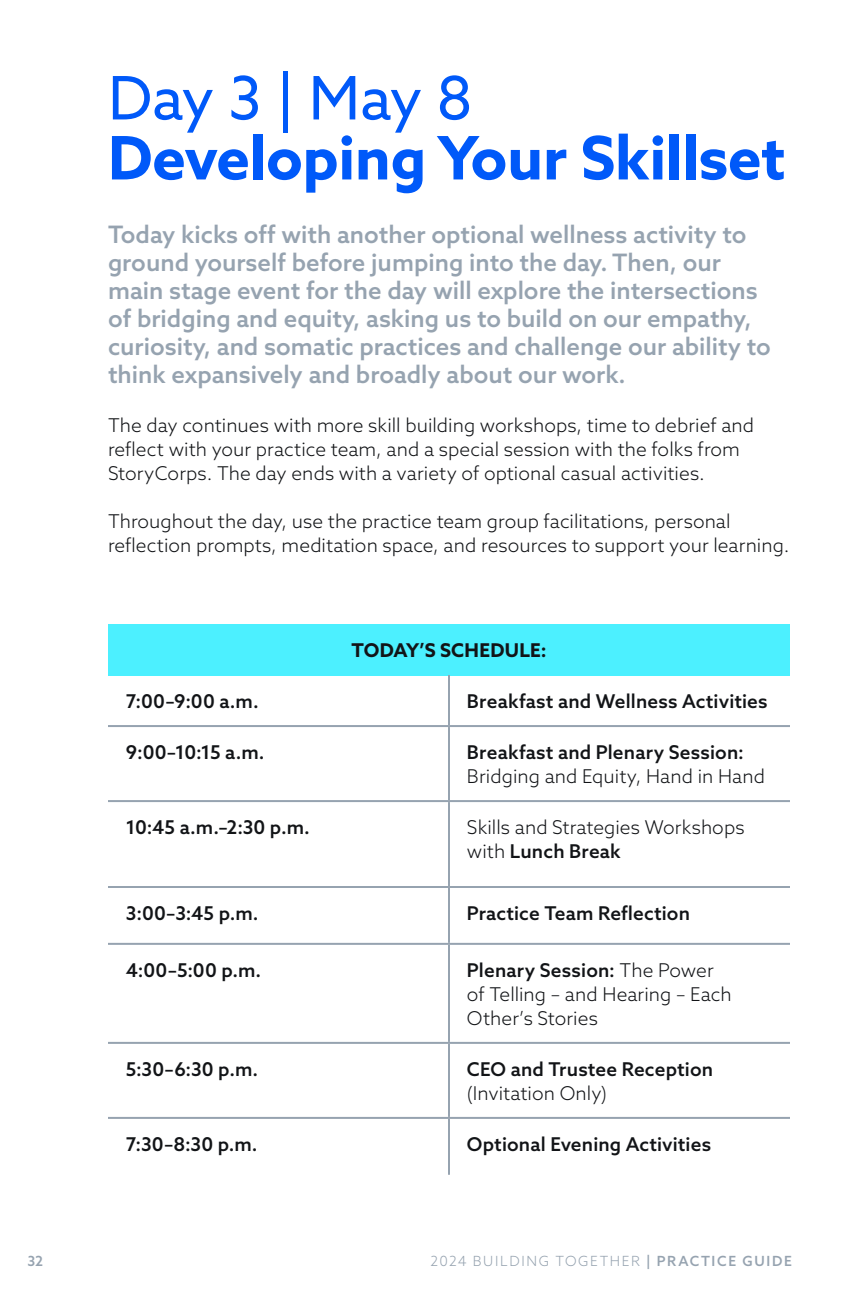
<style>
.page{position:relative;width:864px;height:1296px;background:#fff}
.page>*{position:absolute;margin:0;border:0;box-sizing:border-box;transform-origin:0 0}
.t1{font:700 60px "Azo Sans";letter-spacing:-.005em;color:#0059f9}
.t2{font:60px "Azo Sans";letter-spacing:-.02em;color:#0059f9}
.t3{font:500 24px/28px "Azo Sans";color:#96a3b0}
.t4{font:300 19px/24px "Azo Sans";letter-spacing:.005em;color:#121417}
.t5{font:500 19px "Azo Sans";letter-spacing:.005em;color:#121417}
.t6{font:700 19px "Azo Sans";letter-spacing:.015em;color:#121417}
.t7{font:300 14px "Azo Sans";letter-spacing:.12em;color:#96a3b0}
.t8{font:500 14px "Azo Sans";color:#96a3b0}
.s1{font-weight:500}
</style>
<div class="page">
<div style="left:108px;top:624px;width:682px;height:51px;background:#4cf0ff"></div>
<hr style="left:448px;top:675px;width:2px;height:50px;background:#96a3b0">
<hr style="left:108px;top:725px;width:341px;height:2px;background:#96a3b0">
<hr style="left:449px;top:725px;width:341px;height:2px;background:#96a3b0">
<hr style="left:448px;top:727px;width:2px;height:73px;background:#96a3b0">
<hr style="left:108px;top:800px;width:341px;height:2px;background:#96a3b0">
<hr style="left:449px;top:800px;width:341px;height:2px;background:#96a3b0">
<hr style="left:448px;top:802px;width:2px;height:84px;background:#96a3b0">
<hr style="left:108px;top:886px;width:341px;height:2px;background:#96a3b0">
<hr style="left:449px;top:886px;width:341px;height:2px;background:#96a3b0">
<hr style="left:448px;top:888px;width:2px;height:55px;background:#96a3b0">
<hr style="left:108px;top:943px;width:341px;height:2px;background:#96a3b0">
<hr style="left:449px;top:943px;width:341px;height:2px;background:#96a3b0">
<hr style="left:448px;top:945px;width:2px;height:97px;background:#96a3b0">
<hr style="left:108px;top:1042px;width:341px;height:2px;background:#96a3b0">
<hr style="left:449px;top:1042px;width:341px;height:2px;background:#96a3b0">
<hr style="left:448px;top:1044px;width:2px;height:73px;background:#96a3b0">
<hr style="left:108px;top:1117px;width:341px;height:2px;background:#96a3b0">
<hr style="left:449px;top:1117px;width:341px;height:2px;background:#96a3b0">
<hr style="left:448px;top:1119px;width:2px;height:56px;background:#96a3b0">
<h1 class="t2" style="left:108px;top:59px;width:366px">Day 3 | May 8</h1>
<h1 class="t1" style="left:108px;top:118px;width:679px">Developing Your Skillset</h1>
<p class="t3" style="left:108px;top:221px;width:664px">Today kicks off with another optional wellness activity to ground yourself before jumping into the day. Then, our main stage event for the day will explore the intersections of bridging and equity, asking us to build on our empathy, curiosity, and somatic practices and challenge our ability to think expansively and broadly about our work.</p>
<p class="t4" style="left:108px;top:413px;width:648px">The day continues with more skill building workshops, time to debrief and reflect with your practice team, and a special session with the folks from<br>StoryCorps. The day ends with a variety of optional casual activities.</p>
<p class="t4" style="left:108px;top:509px;width:683px">Throughout the day, use the practice team group facilitations, personal reflection prompts, meditation space, and resources to support your learning.</p>
<p class="t6" style="left:351px;top:638px;width:197px">TODAY’S SCHEDULE:</p>
<p class="t5" style="left:126px;top:689px;width:134px">7:00–9:00 a.m.</p>
<p class="t5" style="left:467px;top:689px;width:302px">Breakfast and Wellness Activities</p>
<p class="t5" style="left:126px;top:740px;width:140px">9:00–10:15 a.m.</p>
<p class="t5" style="left:467px;top:740px;width:278px">Breakfast and Plenary Session:</p>
<p class="t4" style="left:467px;top:764px;width:300px">Bridging and Equity, Hand in Hand</p>
<p class="t5" style="left:126px;top:815px;width:185px">10:45 a.m.–2:30 p.m.</p>
<p class="t4" style="left:467px;top:815px;width:279px">Skills and Strategies Workshops with <span class="s1">Lunch Break</span></p>
<p class="t5" style="left:126px;top:901px;width:134px">3:00–3:45 p.m.</p>
<p class="t5" style="left:467px;top:901px;width:225px">Practice Team Reflection</p>
<p class="t5" style="left:126px;top:958px;width:137px">4:00–5:00 p.m.</p>
<p class="t4" style="left:467px;top:958px;width:266px"><span class="s1">Plenary Session:</span> The Power of Telling – and Hearing – Each<br>Other’s Stories</p>
<p class="t5" style="left:126px;top:1057px;width:134px">5:30–6:30 p.m.</p>
<p class="t5" style="left:467px;top:1057px;width:248px">CEO and Trustee Reception</p>
<p class="t4" style="left:467px;top:1081px;width:142px">(Invitation Only)</p>
<p class="t5" style="left:126px;top:1132px;width:133px">7:30–8:30 p.m.</p>
<p class="t5" style="left:467px;top:1132px;width:246px">Optional Evening Activities</p>
<p class="t8" style="left:27px;top:1251px;width:17px">32</p>
<p class="t7" style="left:430px;top:1251px;width:363px">2024 BUILDING TOGETHER <span class="s1">| PRACTICE GUIDE</span></p>
</div>
